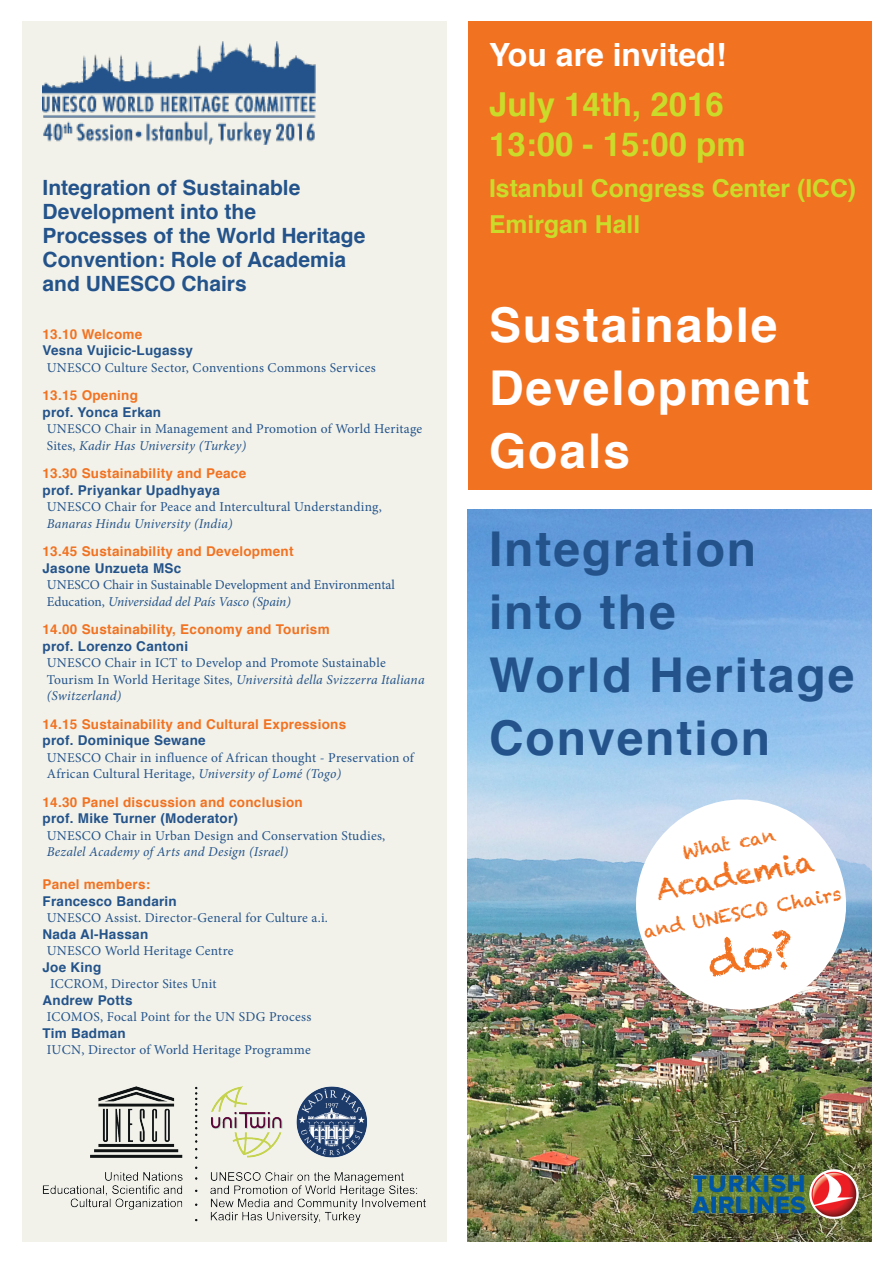
<style>
.page{position:relative;width:893px;height:1263px;background:#fff}
.page>*{position:absolute;margin:0;border:0;box-sizing:border-box;transform-origin:0 0}
.Heading_1{font:700 48px/63px "Helvetica";letter-spacing:.04em;color:#23538a}
.Heading_1-2{font:700 48px "Helvetica";letter-spacing:.04em;color:#fff}
.STRAK{font:700 33px "Helvetica";color:#cadb2a}
.STRAK-2{font:700 31.95px "Helvetica";color:#fff}
.Heading_1-3{font:29.25px "Chalkduster";color:#f17221}
.STRAK-3{font:700 24.75px "Helvetica";color:#cadb2a}
.Heading_1-4{font:700 21px/24px "Helvetica";color:#23538a}
.Heading_1-5{font:18.3px "Chalkduster";color:#f17221}
.Program{font:13.5px/16.5px "Minion Pro";letter-spacing:.015em;color:#23538a}
.Program-2{font:700 13.5px "Helvetica";letter-spacing:.02em;color:#f17221}
.Program-3{font:700 13.5px "Helvetica";letter-spacing:.02em;color:#23538a}
.s1{font-style:italic}
</style>
<div class="page">
<img style="left:468px;top:510px;width:404px;height:732px">
<div style="left:468px;top:21px;width:404px;height:469px;background:#f17221"></div>
<img style="left:627px;top:790px;width:228px;height:229px">
<div style="left:22px;top:21px;width:424px;height:1221px;background:#f2f2ea"></div>
<img style="left:42px;top:1086px;width:384px;height:137px">
<img style="left:43px;top:42px;width:272px;height:102px">
<img style="left:692px;top:1169px;width:167px;height:51px">
<svg style="left:704px;top:928px;width:92px;height:50px"></svg>
<p class="Heading_1-4" style="left:43px;top:175px;width:324px">Integration of Sustainable<br>Development into the<br>Processes of the World Heritage<br>Convention: Role of Academia and UNESCO Chairs</p>
<p class="Program-2" style="left:43px;top:323px;width:101px">13.10 Welcome</p>
<p class="Program-3" style="left:43px;top:339px;width:152px">Vesna Vujicic-Lugassy</p>
<p class="Program" style="left:47px;top:359px;width:330px">UNESCO Culture Sector, Conventions Commons Services</p>
<p class="Program-2" style="left:43px;top:384px;width:97px">13.15 Opening</p>
<p class="Program-3" style="left:43px;top:401px;width:120px">prof. Yonca Erkan</p>
<p class="Program" style="left:47px;top:420px;width:377px">UNESCO Chair in Management and Promotion of World Heritage<br>Sites, <span class="s1">Kadir Has University (Turkey)</span></p>
<p class="Program-2" style="left:43px;top:462px;width:205px">13.30 Sustainability and Peace</p>
<p class="Program-3" style="left:43px;top:479px;width:179px">prof. Priyankar Upadhyaya</p>
<p class="Program" style="left:47px;top:498px;width:337px">UNESCO Chair for Peace and Intercultural Understanding,<br><span class="s1">Banaras Hindu University (India)</span></p>
<p class="Program-2" style="left:43px;top:540px;width:253px">13.45 Sustainability and Development</p>
<p class="Program-3" style="left:43px;top:557px;width:140px">Jasone Unzueta MSc</p>
<p class="Program" style="left:47px;top:576px;width:350px">UNESCO Chair in Sustainable Development and Environmental<br>Education, <span class="s1">Universidad del País Vasco (Spain)</span></p>
<p class="Program-2" style="left:43px;top:618px;width:289px">14.00 Sustainability, Economy and Tourism</p>
<p class="Program-3" style="left:43px;top:635px;width:147px">prof. Lorenzo Cantoni</p>
<p class="Program" style="left:47px;top:654px;width:379px">UNESCO Chair in ICT to Develop and Promote Sustainable<br>Tourism In World Heritage Sites, <span class="s1">Università della Svizzerra Italiana (Switzerland)</span></p>
<p class="Program-2" style="left:43px;top:713px;width:305px">14.15 Sustainability and Cultural Expressions</p>
<p class="Program-3" style="left:43px;top:729px;width:165px">prof. Dominique Sewane</p>
<p class="Program" style="left:47px;top:749px;width:369px">UNESCO Chair in influence of African thought - Preservation of<br>African Cultural Heritage, <span class="s1">University of Lomé (Togo)</span></p>
<p class="Program-2" style="left:43px;top:791px;width:262px">14.30 Panel discussion and conclusion</p>
<p class="Program-3" style="left:43px;top:807px;width:197px">prof. Mike Turner (Moderator)</p>
<p class="Program" style="left:47px;top:827px;width:340px">UNESCO Chair in Urban Design and Conservation Studies,<br><span class="s1">Bezalel Academy of Arts and Design (Israel)</span></p>
<p class="Program-2" style="left:43px;top:873px;width:109px">Panel members:</p>
<p class="Program-3" style="left:43px;top:890px;width:136px">Francesco Bandarin</p>
<p class="Program" style="left:47px;top:909px;width:283px">UNESCO Assist. Director-General for Culture a.i.</p>
<p class="Program-3" style="left:43px;top:923px;width:107px">Nada Al-Hassan</p>
<p class="Program" style="left:47px;top:942px;width:188px">UNESCO World Heritage Centre</p>
<p class="Program-3" style="left:43px;top:956px;width:60px">Joe King</p>
<p class="Program" style="left:50px;top:975px;width:168px">ICCROM, Director Sites Unit</p>
<p class="Program-3" style="left:43px;top:989px;width:91px">Andrew Potts</p>
<p class="Program" style="left:47px;top:1008px;width:266px">ICOMOS, Focal Point for the UN SDG Process</p>
<p class="Program-3" style="left:43px;top:1022px;width:85px">Tim Badman</p>
<p class="Program" style="left:47px;top:1041px;width:265px">IUCN, Director of World Heritage Programme</p>
<p class="STRAK-2" style="left:489px;top:29px;width:239px">You are invited!</p>
<p class="STRAK" style="left:489px;top:77px;width:236px">July 14th, 2016</p>
<p class="STRAK" style="left:489px;top:118px;width:258px">13:00 - 15:00 pm</p>
<p class="STRAK-3" style="left:489px;top:168px;width:369px">Istanbul Congress Center (ICC)</p>
<p class="STRAK-3" style="left:489px;top:204px;width:153px">Emirgan Hall</p>
<p class="Heading_1-2" style="left:489px;top:286px;width:290px">Sustainable</p>
<p class="Heading_1-2" style="left:489px;top:349px;width:322px">Development</p>
<p class="Heading_1-2" style="left:489px;top:412px;width:143px">Goals</p>
<p class="Heading_1" style="left:489px;top:519px;width:269px">Integration</p>
<p class="Heading_1" style="left:489px;top:582px;width:188px">into the</p>
<p class="Heading_1" style="left:489px;top:645px;width:367px">World Heritage<br>Convention</p>
<p class="Heading_1-5" style="left:681px;top:842px;width:96px;rotate:-11deg">What can</p>
<p class="Heading_1-3" style="left:653px;top:874px;width:162px;rotate:-11deg">Academia</p>
<p class="Heading_1-5" style="left:642px;top:921px;width:202px;rotate:-11deg">and UNESCO Chairs</p>
</div>
